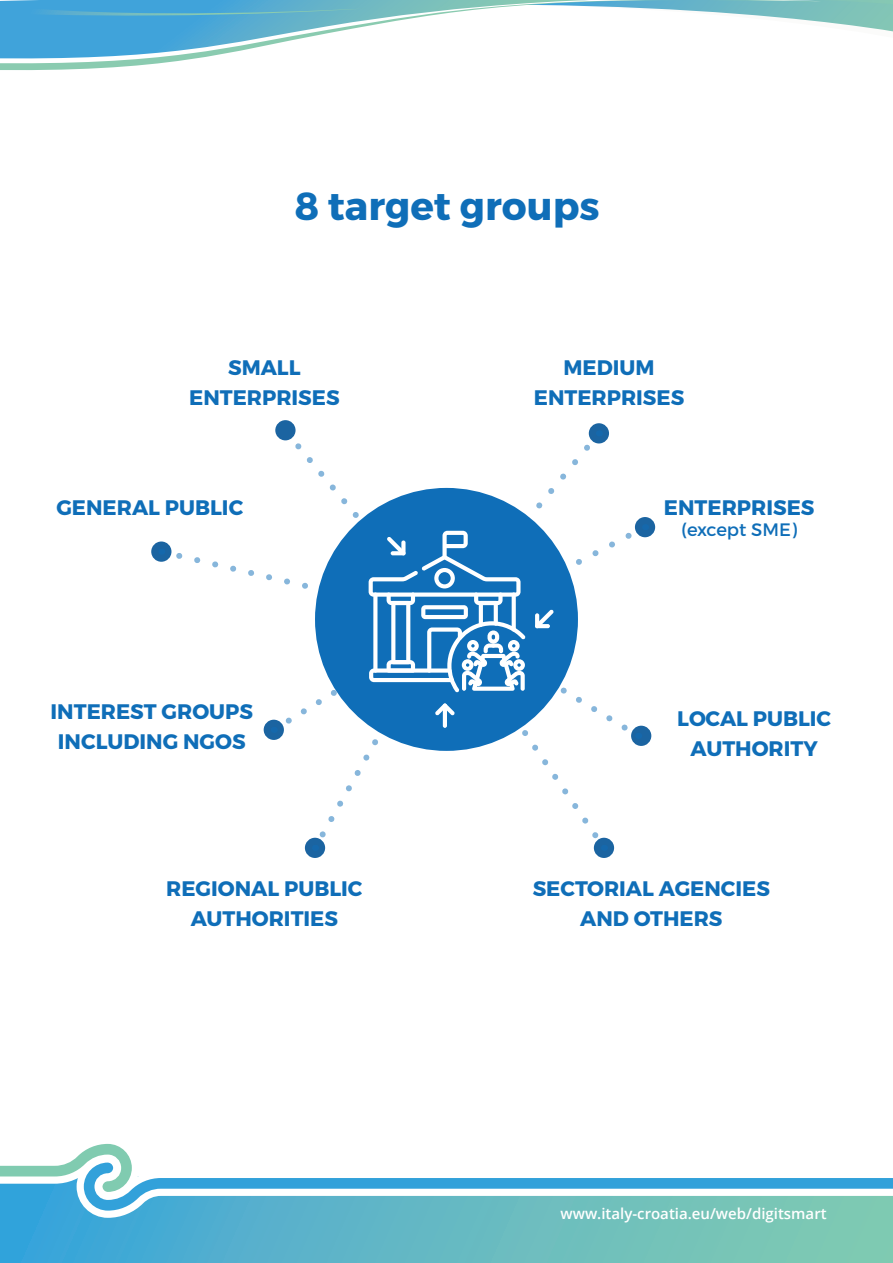
<style>
.page{position:relative;width:893px;height:1263px;background:#fff}
.page>*{position:absolute;margin:0;border:0;box-sizing:border-box;transform-origin:0 0}
.t1{font:700 39px "Montserrat";color:#0f6eb8}
.t2{font:700 21px/30px "Montserrat";color:#0f6eb8;text-align:center}
.t3{font:18px "Montserrat";color:#0f6eb8}
.t4{font:600 15px "Open Sans";color:#fff}
</style>
<div class="page">
<div style="left:0;top:1177px;width:893px;height:86px;background:linear-gradient(to right,#3ba4da,#87cdae)"></div>
<svg style="left:73px;top:1214px;width:820px;height:7px;background:#67bac3"></svg>
<svg style="left:0;top:1143px;width:893px;height:71px"></svg>
<svg style="left:0;top:66px;width:129px;height:4px"></svg>
<svg style="left:0;top:61px;width:177px;height:5px"></svg>
<svg style="left:0;top:41px;width:287px;height:20px"></svg>
<svg style="left:0;top:0;width:893px;height:41px"></svg>
<div style="left:275px;top:420px;width:21px;height:20px;background:#1b64a1;border-radius:50%"></div>
<div style="left:589px;top:423px;width:20px;height:20px;background:#1b64a1;border-radius:50%"></div>
<div style="left:635px;top:517px;width:20px;height:20px;background:#1b64a1;border-radius:50%"></div>
<div style="left:631px;top:726px;width:20px;height:20px;background:#1b64a1;border-radius:50%"></div>
<div style="left:594px;top:838px;width:20px;height:20px;background:#1b64a1;border-radius:50%"></div>
<div style="left:305px;top:838px;width:20px;height:20px;background:#1b64a1;border-radius:50%"></div>
<div style="left:151px;top:541px;width:20px;height:21px;background:#1b64a1;border-radius:50%"></div>
<svg style="left:176px;top:430px;width:463px;height:421px"></svg>
<h1 class="t1" style="left:295px;top:182px;width:306px">8 target groups</h1>
<p class="t2" style="left:189px;top:353px;width:152px">SMALL<br>ENTERPRISES</p>
<p class="t2" style="left:534px;top:353px;width:152px">MEDIUM<br>ENTERPRISES</p>
<p class="t2" style="left:56px;top:493px;width:188px">GENERAL PUBLIC</p>
<p class="t2" style="left:51px;top:697px;width:204px">INTEREST GROUPS<br>INCLUDING NGOS</p>
<p class="t2" style="left:166px;top:874px;width:198px">REGIONAL PUBLIC<br>AUTHORITIES</p>
<p class="t2" style="left:664px;top:493px;width:152px">ENTERPRISES</p>
<p class="t3" style="left:681px;top:519px;width:117px">(except SME)</p>
<p class="t2" style="left:677px;top:704px;width:155px">LOCAL PUBLIC<br>AUTHORITY</p>
<p class="t2" style="left:533px;top:874px;width:239px">SECTORIAL AGENCIES<br>AND OTHERS</p>
<p class="t4" style="left:560px;top:1203px;width:268px">www.italy-croatia.eu/web/digitsmart</p>
</div>
